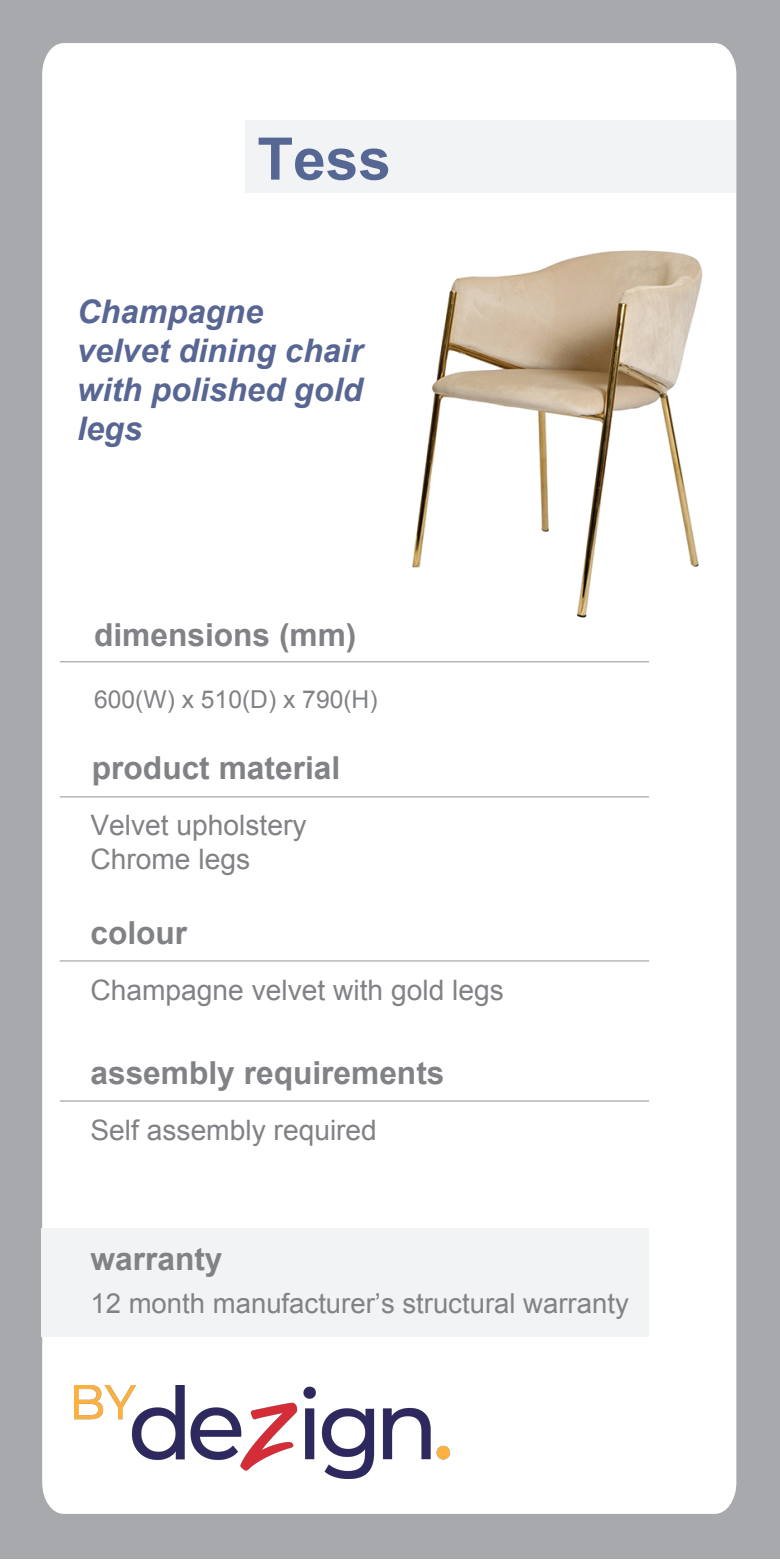
<style>
.page{position:relative;width:780px;height:1560px;background:#fff}
.page>*{position:absolute;margin:0;border:0;box-sizing:border-box;transform-origin:0 0}
.t1{font:700 58.75px "Arial";color:#566793}
.t2{font:italic 700 32.5px/39px "Arial";color:#586693}
.t3{font:700 31.75px "Arial";color:#808285}
.t4{font:28.25px/33.8px "Arial";color:#808285}
.t5{font:27.5px "Arial";color:#808285}
.t6{font:24.75px "Arial";color:#808285}
</style>
<div class="page">
<div style="left:0;top:0;width:779px;height:1558px;background:#a8a9ad"></div>
<div style="left:42px;top:43px;width:694px;height:1470px;background:#fff"></div>
<div style="left:245px;top:120px;width:490px;height:72px;background:#f2f3f4"></div>
<hr style="left:60px;top:796px;width:589px;height:1px;background:#a8a9ad">
<hr style="left:60px;top:960px;width:589px;height:1px;background:#a8a9ad">
<hr style="left:60px;top:661px;width:589px;height:1px;background:#a8a9ad">
<hr style="left:60px;top:1100px;width:589px;height:1px;background:#a8a9ad">
<div style="left:41px;top:1228px;width:608px;height:108px;background:#f2f3f4"></div>
<img style="left:75px;top:1385px;width:375px;height:93px">
<img style="left:394px;top:218px;width:317px;height:413px">
<h1 class="t1" style="left:257px;top:120px;width:135px">Tess</h1>
<p class="t2" style="left:77px;top:293px;width:287px">Champagne velvet dining chair with polished gold legs</p>
<p class="t3" style="left:94px;top:613px;width:264px">dimensions (mm)</p>
<p class="t6" style="left:94px;top:683px;width:285px">600(W) x 510(D) x 790(H)</p>
<p class="t3" style="left:92px;top:746px;width:250px">product material</p>
<p class="t4" style="left:90px;top:808px;width:217px">Velvet upholstery<br>Chrome legs</p>
<p class="t3" style="left:90px;top:911px;width:98px">colour</p>
<p class="t4" style="left:90px;top:973px;width:415px">Champagne velvet with gold legs</p>
<p class="t3" style="left:90px;top:1051px;width:355px">assembly requirements</p>
<p class="t4" style="left:90px;top:1113px;width:288px">Self assembly required</p>
<p class="t3" style="left:90px;top:1237px;width:134px">warranty</p>
<p class="t5" style="left:90px;top:1285px;width:540px">12 month manufacturer’s structural warranty</p>
</div>
